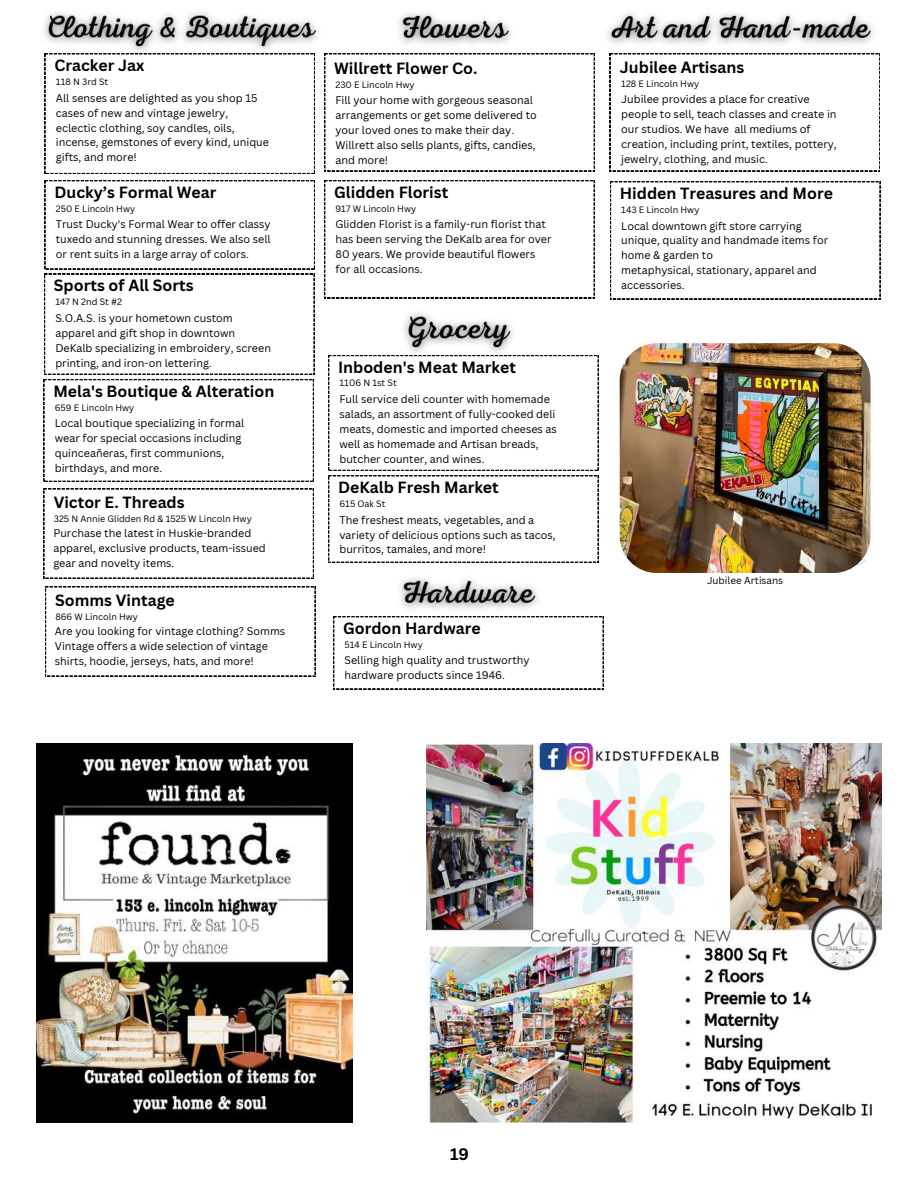
<style>
.page{position:relative;width:918px;height:1188px;background:#fff}
.page>*{position:absolute;margin:0;border:0;box-sizing:border-box;transform-origin:0 0}
.t1{font:700 16.2px "Canva Sans";color:#000}
.t2{font:700 15.75px "Canva Sans";color:#000}
.t3{font:10.8px/15px "Canva Sans";color:#000}
.t4{font:9.9px "Canva Sans";color:#000}
.t5{font:9px "Canva Sans";color:#000}
</style>
<div class="page">
<svg style="left:45px;top:62px;width:270px;height:112px"></svg>
<svg style="left:44px;top:180px;width:271px;height:302px"></svg>
<svg style="left:44px;top:489px;width:270px;height:90px"></svg>
<svg style="left:333px;top:616px;width:270px;height:73px"></svg>
<img style="left:389px;top:577px;width:161px;height:42px">
<svg style="left:324px;top:53px;width:270px;height:118px"></svg>
<svg style="left:324px;top:180px;width:270px;height:118px"></svg>
<img style="left:389px;top:13px;width:134px;height:41px">
<svg style="left:328px;top:355px;width:270px;height:208px"></svg>
<img style="left:395px;top:313px;width:131px;height:50px">
<svg style="left:610px;top:181px;width:270px;height:118px"></svg>
<svg style="left:610px;top:54px;width:270px;height:117px"></svg>
<img style="left:607px;top:13px;width:273px;height:41px">
<img style="left:426px;top:744px;width:456px;height:379px">
<svg style="left:45px;top:586px;width:270px;height:90px"></svg>
<img style="left:36px;top:744px;width:316px;height:379px">
<img style="left:44px;top:12px;width:286px;height:50px">
<img style="left:620px;top:343px;width:251px;height:230px;border-radius:37px">
<h2 class="t2" style="left:55px;top:54px;width:91px">Cracker Jax</h2>
<p class="t5" style="left:56px;top:75px;width:54px">118 N 3rd St</p>
<p class="t3" style="left:56px;top:90px;width:215px">All senses are delighted as you shop 15 cases of new and vintage jewelry, eclectic clothing, soy candles, oils, incense, gemstones of every kind, unique gifts, and more!</p>
<h2 class="t2" style="left:55px;top:181px;width:163px">Ducky’s Formal Wear</h2>
<p class="t5" style="left:56px;top:202px;width:81px">250 E Lincoln Hwy</p>
<p class="t3" style="left:56px;top:217px;width:216px;text-align:justify">Trust Ducky's Formal Wear to offer classy tuxedo and stunning dresses. We also sell or rent suits in a large array of colors.</p>
<h2 class="t2" style="left:54px;top:275px;width:141px">Sports of All Sorts</h2>
<p class="t5" style="left:55px;top:296px;width:68px">147 N 2nd St #2</p>
<p class="t3" style="left:55px;top:310px;width:217px">S.O.A.S. is your hometown custom apparel and gift shop in downtown DeKalb specializing in embroidery, screen printing, and iron-on lettering.</p>
<h2 class="t2" style="left:53px;top:380px;width:222px">Mela's Boutique &amp; Alteration</h2>
<p class="t5" style="left:55px;top:401px;width:81px">659 E Lincoln Hwy</p>
<p class="t3" style="left:55px;top:416px;width:191px">Local boutique specializing in formal wear for special occasions including quinceañeras, first communions, birthdays, and more.</p>
<h2 class="t2" style="left:54px;top:491px;width:133px">Victor E. Threads</h2>
<p class="t5" style="left:54px;top:513px;width:199px">325 N Annie Glidden Rd &amp; 1525 W Lincoln Hwy</p>
<p class="t3" style="left:53px;top:525px;width:214px">Purchase the latest in Huskie-branded apparel, exclusive products, team-issued gear and novelty items.</p>
<h2 class="t2" style="left:55px;top:589px;width:121px">Somms Vintage</h2>
<p class="t5" style="left:55px;top:610px;width:84px">866 W Lincoln Hwy</p>
<p class="t3" style="left:55px;top:623px;width:232px">Are you looking for vintage clothing? Somms<br>Vintage offers a wide selection of vintage shirts, hoodie, jerseys, hats, and more!</p>
<h2 class="t2" style="left:334px;top:57px;width:145px">Willrett Flower Co.</h2>
<p class="t5" style="left:335px;top:78px;width:81px">230 E Lincoln Hwy</p>
<p class="t3" style="left:335px;top:93px;width:203px">Fill your home with gorgeous seasonal arrangements or get some delivered to your loved ones to make their day.<br>Willrett also sells plants, gifts, candies, and more!</p>
<h2 class="t2" style="left:334px;top:181px;width:116px">Glidden Florist</h2>
<p class="t5" style="left:335px;top:202px;width:82px">917 W Lincoln Hwy</p>
<p class="t3" style="left:335px;top:217px;width:218px">Glidden Florist is a family-run florist that has been serving the DeKalb area for over 80 years. We provide beautiful flowers for all occasions.</p>
<h2 class="t2" style="left:338px;top:356px;width:179px">Inboden's Meat Market</h2>
<p class="t5" style="left:339px;top:377px;width:59px">1106 N 1st St</p>
<p class="t3" style="left:339px;top:392px;width:219px">Full service deli counter with homemade salads, an assortment of fully-cooked deli meats, domestic and imported cheeses as well as homemade and Artisan breads, butcher counter, and wines.</p>
<h2 class="t2" style="left:338px;top:476px;width:162px">DeKalb Fresh Market</h2>
<p class="t5" style="left:339px;top:497px;width:47px">615 Oak St</p>
<p class="t3" style="left:339px;top:512px;width:218px">The freshest meats, vegetables, and a variety of delicious options such as tacos, burritos, tamales, and more!</p>
<h2 class="t2" style="left:343px;top:617px;width:139px">Gordon Hardware</h2>
<p class="t5" style="left:344px;top:638px;width:80px">514 E Lincoln Hwy</p>
<p class="t3" style="left:344px;top:653px;width:187px">Selling high quality and trustworthy hardware products since 1946.</p>
<h2 class="t2" style="left:620px;top:56px;width:126px">Jubilee Artisans</h2>
<p class="t5" style="left:621px;top:77px;width:79px">128 E Lincoln Hwy</p>
<p class="t3" style="left:621px;top:92px;width:217px">Jubilee provides a place for creative people to sell, teach classes and create in our studios. We have all mediums of creation, including print, textiles, pottery, jewelry, clothing, and music.</p>
<h2 class="t2" style="left:620px;top:182px;width:215px">Hidden Treasures and More</h2>
<p class="t5" style="left:621px;top:203px;width:80px">143 E Lincoln Hwy</p>
<p class="t3" style="left:621px;top:218px;width:208px">Local downtown gift store carrying unique, quality and handmade items for home &amp; garden to<br>metaphysical, stationary, apparel and accessories.</p>
<p class="t4" style="left:707px;top:574px;width:78px">Jubilee Artisans</p>
<h1 class="t1" style="left:450px;top:1143px;width:21px">19</h1>
</div>
